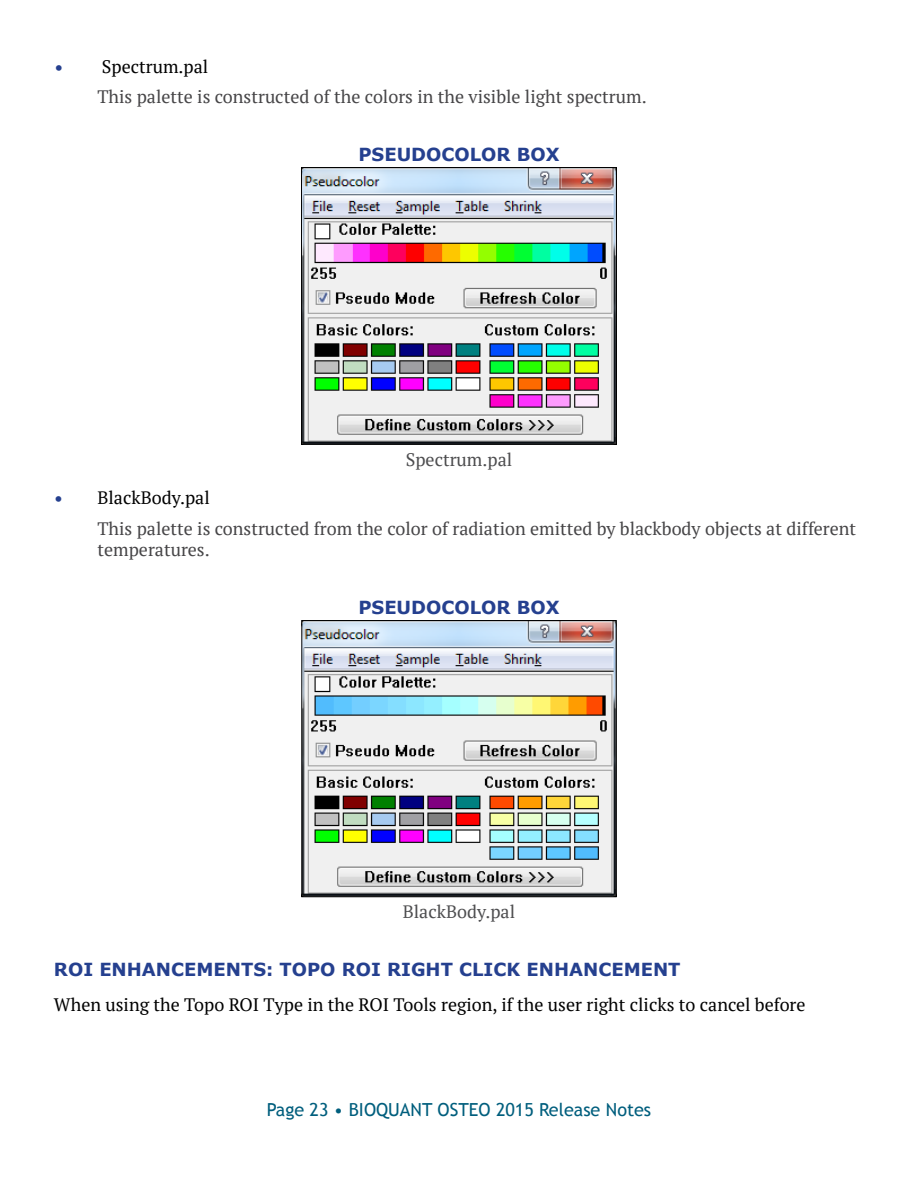
<style>
.page{position:relative;width:918px;height:1188px;background:#fff}
.page>*{position:absolute;margin:0;border:0;box-sizing:border-box;transform-origin:0 0}
.t1{font:18px/30.6px "PT Serif";color:#464547}
.t2{font:18px "PT Serif";color:#000}
.t3{font:700 18px "Verdana";color:#25408f}
.t4{font:18px "Trebuchet MS";color:#005e7d}
.t5{font:18px "PT Serif";color:#4d4d4f}
.s1{font-family:"Trebuchet MS";font-weight:700;color:#25408f}
.s2{color:#000}
</style>
<div class="page">
<img style="left:303px;top:169px;width:312px;height:274px">
<div style="left:301px;top:167px;width:316px;height:278px;border:1px solid #000"></div>
<img style="left:303px;top:622px;width:312px;height:273px">
<div style="left:301px;top:620px;width:316px;height:277px;border:1px solid #000"></div>
<p class="t1" style="left:98px;top:51px;width:551px;text-indent:-44px"><span class="s1">•</span> <span class="s2">Spectrum.pal<br></span>This palette is constructed of the colors in the visible light spectrum.</p>
<p class="t3" style="left:358px;top:142px;width:203px">PSEUDOCOLOR BOX</p>
<p class="t5" style="left:406px;top:448px;width:108px">Spectrum.pal</p>
<p class="t1" style="left:97px;top:482px;width:760px;text-indent:-44px"><span class="s1">•</span> <span class="s2">BlackBody.pal<br></span>This palette is constructed from the color of radiation emitted by blackbody objects at different</p>
<p class="t1" style="left:97px;top:534px;width:114px">temperatures.</p>
<p class="t3" style="left:358px;top:595px;width:203px">PSEUDOCOLOR BOX</p>
<p class="t5" style="left:403px;top:900px;width:114px">BlackBody.pal</p>
<p class="t3" style="left:54px;top:957px;width:628px">ROI ENHANCEMENTS: TOPO ROI RIGHT CLICK ENHANCEMENT</p>
<p class="t2" style="left:54px;top:993px;width:753px">When using the Topo ROI Type in the ROI Tools region, if the user right clicks to cancel before</p>
<p class="t4" style="left:267px;top:1099px;width:386px">Page 23 • BIOQUANT OSTEO 2015 Release Notes</p>
</div>
